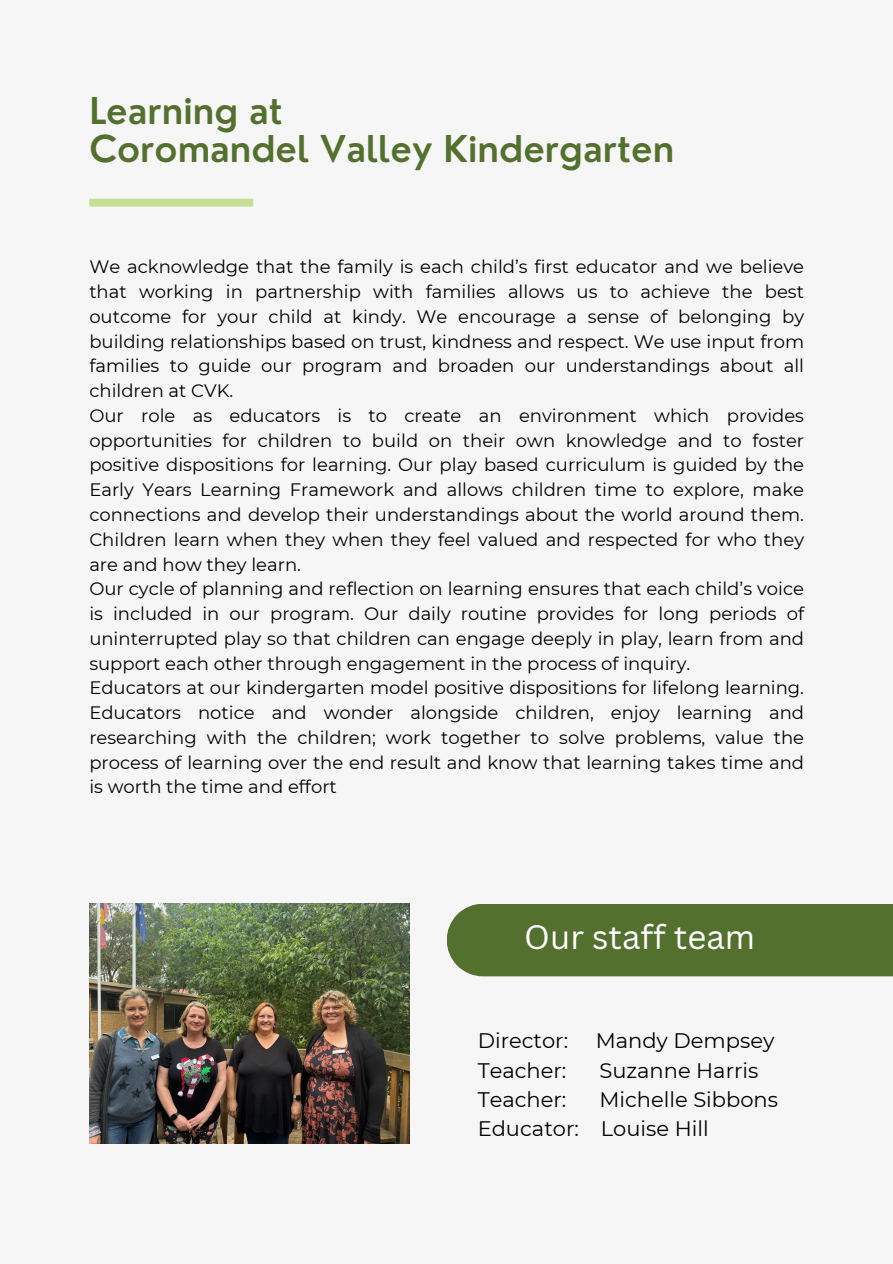
<style>
.page{position:relative;width:893px;height:1264px;background:#fff}
.page>*{position:absolute;margin:0;border:0;box-sizing:border-box;transform-origin:0 0}
.t1{font:600 36px/38.2px "Nourd";color:#54702e}
.t2{font:33px "Canva Sans";color:#fff}
.t3{font:21px/29.2px "Montserrat";color:#000}
.t4{font:18px/24.8px "Montserrat";color:#000;text-align:justify}
</style>
<div class="page">
<div style="left:0;top:0;width:892px;height:1263px;background:#f6f6f6"></div>
<div style="left:447px;top:904px;width:445px;height:72px;background:#54702e"></div>
<div style="left:89px;top:199px;width:164px;height:7px;background:#c6e093"></div>
<img style="left:89px;top:903px;width:320px;height:240px">
<p class="t1" style="left:89px;top:91px;width:586px">Learning at<br>Coromandel Valley Kindergarten</p>
<p class="t4" style="left:89px;top:254px;width:716px">We acknowledge that the family is each child’s first educator and we believe that working in partnership with families allows us to achieve the best outcome for your child at kindy. We encourage a sense of belonging by building relationships based on trust, kindness and respect. We use input from families to guide our program and broaden our understandings about all children at CVK.</p>
<p class="t4" style="left:89px;top:403px;width:716px">Our role as educators is to create an environment which provides opportunities for children to build on their own knowledge and to foster positive dispositions for learning. Our play based curriculum is guided by the Early Years Learning Framework and allows children time to explore, make connections and develop their understandings about the world around them.<br>Children learn when they when they feel valued and respected for who they are and how they learn.</p>
<p class="t4" style="left:89px;top:576px;width:716px">Our cycle of planning and reflection on learning ensures that each child’s voice is included in our program. Our daily routine provides for long periods of uninterrupted play so that children can engage deeply in play, learn from and support each other through engagement in the process of inquiry.</p>
<p class="t4" style="left:89px;top:675px;width:716px">Educators at our kindergarten model positive dispositions for lifelong learning.<br>Educators notice and wonder alongside children, enjoy learning and researching with the children; work together to solve problems, value the process of learning over the end result and know that learning takes time and is worth the time and effort</p>
<h3 class="t2" style="left:524px;top:913px;width:232px">Our staff team</h3>
<h2 class="t3" style="left:477px;top:1026px;width:92px">Director:</h2>
<h2 class="t3" style="left:595px;top:1026px;width:180px">Mandy Dempsey</h2>
<h2 class="t3" style="left:477px;top:1055px;width:90px">Teacher:</h2>
<h2 class="t3" style="left:599px;top:1055px;width:160px">Suzanne Harris</h2>
<h2 class="t3" style="left:477px;top:1084px;width:90px">Teacher:</h2>
<h2 class="t3" style="left:477px;top:1084px;width:302px;text-indent:122px">Michelle Sibbons<br>Educator: Louise Hill</h2>
</div>
